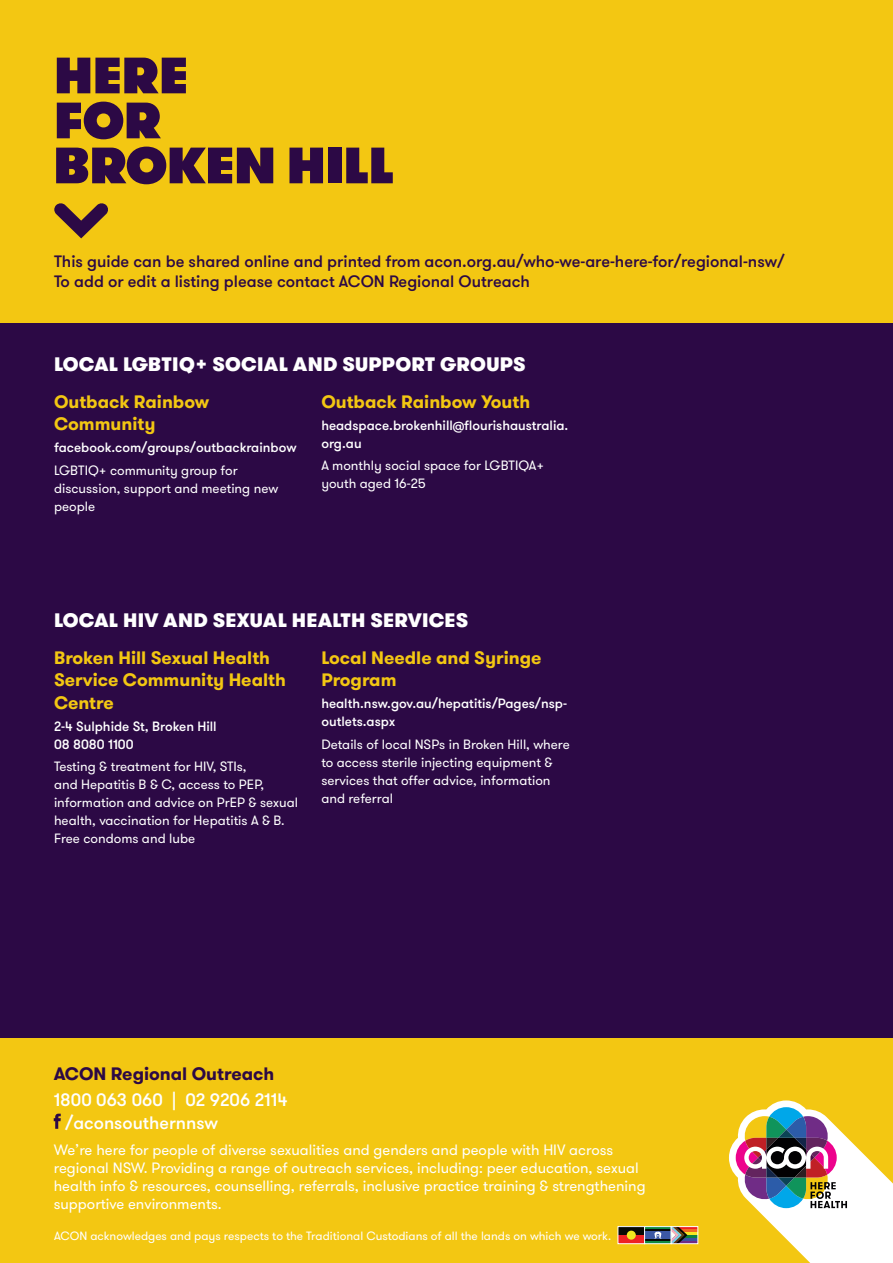
<style>
.page{position:relative;width:893px;height:1263px;background:#f3c712}
.page>*{position:absolute;margin:0;border:0;box-sizing:border-box;transform-origin:0 0}
.here_for{font:800 51px "GT Walsheim";letter-spacing:-.01em;color:#2c0945}
.heading{font:900 19.5px "GT Walsheim";letter-spacing:.015em;color:#fff}
.org_name{font:700 18px/22.5px "GT Walsheim";color:#f3c712}
.t1{font:500 18px "GT Walsheim";color:#fff}
.t2{font:700 18px "GT Walsheim";color:#2c0945}
.t3{font:500 16.5px "GT Walsheim";color:#2c0945}
.t4{font:15px/18px "GT Walsheim";color:#fff}
.sub_head{font:13.5px/18px "GT Walsheim";color:#fff}
.sub_head-2{font:500 13.5px/18px "GT Walsheim";color:#fff}
.t5{font:12px "GT Walsheim";color:#fff}
</style>
<div class="page">
<div style="left:0;top:323px;width:893px;height:714px;background:#2c0945"></div>
<svg style="left:729px;top:1100px;width:164px;height:163px"></svg>
<div style="left:618px;top:1235px;width:27px;height:9px;background:#ee2123"></div>
<div style="left:618px;top:1226px;width:27px;height:9px;background:#070904"></div>
<div style="left:627px;top:1230px;width:9px;height:10px;background:#f0e81f;border-radius:50%"></div>
<div style="left:617px;top:1226px;width:28px;height:18px;border:1px solid #fff"></div>
<hr style="left:645px;top:1226px;width:26px;height:4px;background:#118943">
<hr style="left:645px;top:1240px;width:26px;height:4px;background:#118943">
<div style="left:645px;top:1230px;width:26px;height:10px;background:#3c58a4"></div>
<hr style="left:645px;top:1229px;width:26px;height:2px;background:#070904">
<hr style="left:645px;top:1239px;width:26px;height:2px;background:#070904">
<svg style="left:654px;top:1231px;width:8px;height:8px"></svg>
<div style="left:644px;top:1226px;width:28px;height:18px;border:1px solid #fff"></div>
<hr style="left:671px;top:1226px;width:27px;height:3px;background:#ee2123">
<hr style="left:671px;top:1229px;width:27px;height:3px;background:#f36a21">
<hr style="left:671px;top:1232px;width:27px;height:3px;background:#f7e623">
<hr style="left:671px;top:1235px;width:27px;height:3px;background:#0e813f">
<hr style="left:671px;top:1238px;width:27px;height:3px;background:#3c50a2">
<hr style="left:671px;top:1241px;width:27px;height:3px;background:#702c86">
<svg style="left:673px;top:1228px;width:14px;height:14px"></svg>
<div style="left:671px;top:1226px;width:27px;height:18px;border:1px solid #fff"></div>
<svg style="left:54px;top:1114px;width:7px;height:15px"></svg>
<svg style="left:54px;top:203px;width:54px;height:35px"></svg>
<p class="here_for" style="left:54px;top:40px;width:136px">HERE</p>
<p class="here_for" style="left:54px;top:85px;width:109px">FOR</p>
<p class="here_for" style="left:54px;top:130px;width:342px">BROKEN HILL</p>
<p class="t3" style="left:54px;top:251px;width:732px">This guide can be shared online and printed from acon.org.au/who-we-are-here-for/regional-nsw/</p>
<p class="t3" style="left:54px;top:270px;width:477px">To add or edit a listing please contact ACON Regional Outreach</p>
<p class="heading" style="left:54px;top:351px;width:473px">LOCAL LGBTIQ+ SOCIAL AND SUPPORT GROUPS</p>
<p class="org_name" style="left:54px;top:390px;width:157px">Outback Rainbow<br>Community</p>
<p class="sub_head-2" style="left:54px;top:439px;width:244px">facebook.com/groups/outbackrainbow</p>
<p class="sub_head" style="left:54px;top:461px;width:226px">LGBTIQ+ community group for discussion, support and meeting new people</p>
<p class="org_name" style="left:321px;top:390px;width:210px">Outback Rainbow Youth</p>
<p class="sub_head-2" style="left:321px;top:417px;width:249px">headspace.brokenhill@flourishaustralia. org.au</p>
<p class="sub_head" style="left:321px;top:457px;width:224px">A monthly social space for LGBTIQA+ youth aged 16-25</p>
<p class="heading" style="left:54px;top:607px;width:416px">LOCAL HIV AND SEXUAL HEALTH SERVICES</p>
<p class="org_name" style="left:54px;top:646px;width:233px">Broken Hill Sexual Health<br>Service Community Health<br>Centre</p>
<p class="sub_head-2" style="left:54px;top:717px;width:164px">2-4 Sulphide St, Broken Hill</p>
<p class="sub_head-2" style="left:54px;top:735px;width:81px">08 8080 1100</p>
<p class="sub_head" style="left:54px;top:758px;width:246px">Testing &amp; treatment for HIV, STIs,<br>and Hepatitis B &amp; C, access to PEP, information and advice on PrEP &amp; sexual health, vaccination for Hepatitis A &amp; B.<br>Free condoms and lube</p>
<p class="org_name" style="left:321px;top:646px;width:222px">Local Needle and Syringe<br>Program</p>
<p class="sub_head-2" style="left:321px;top:695px;width:247px">health.nsw.gov.au/hepatitis/Pages/nsp&shy;outlets.aspx</p>
<p class="sub_head" style="left:321px;top:735px;width:250px">Details of local NSPs in Broken Hill, where to access sterile injecting equipment &amp; services that offer advice, information and referral</p>
<p class="t2" style="left:54px;top:1061px;width:222px">ACON Regional Outreach</p>
<p class="t1" style="left:54px;top:1089px;width:235px">1800 063 060 | 02 9206 2114</p>
<p class="t1" style="left:65px;top:1111px;width:154px">/aconsouthernnsw</p>
<p class="t4" style="left:54px;top:1141px;width:593px">We’re here for people of diverse sexualities and genders and people with HIV across regional NSW. Providing a range of outreach services, including: peer education, sexual health info &amp; resources, counselling, referrals, inclusive practice training &amp; strengthening supportive environments.</p>
<p class="t5" style="left:54px;top:1229px;width:559px">ACON acknowledges and pays respects to the Traditional Custodians of all the lands on which we work.</p>
</div>
